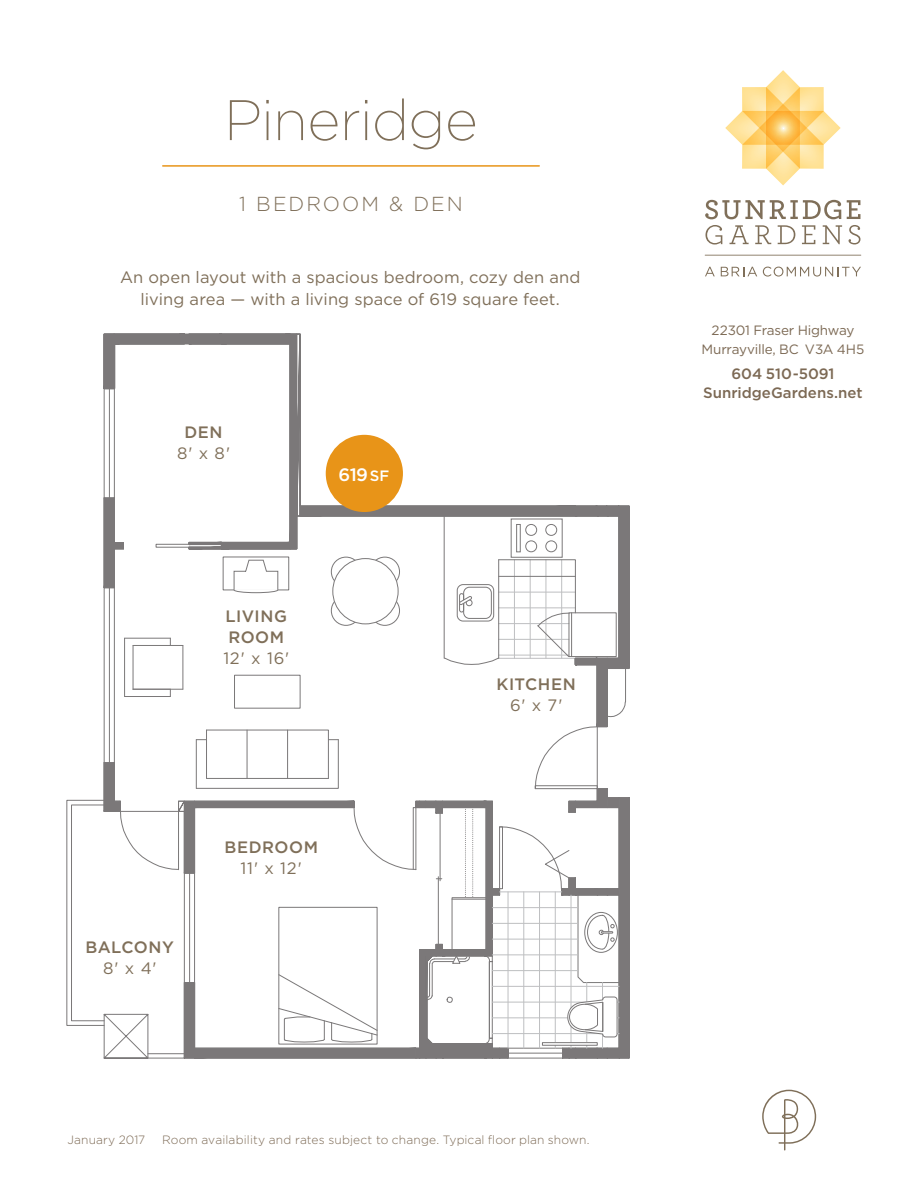
<style>
.page{position:relative;width:918px;height:1188px;background:#fff}
.page>*{position:absolute;margin:0;border:0;box-sizing:border-box;transform-origin:0 0}
.t1{font:200 57px "Gotham";letter-spacing:-.015em;color:#7f6f59}
.t2{font:300 20.25px "Gotham";letter-spacing:.1em;color:#7f6f59}
.t3{font:500 18px "Gotham";color:#fff}
.t4{font:16.5px/21.8px "Gotham";letter-spacing:.005em;color:#7f6f59;text-align:center}
.t5{font:500 16.5px/21px "Gotham";letter-spacing:.03em;color:#7f6f59}
.t6{font:500 15px/18.8px "Gotham";color:#7c6954;text-align:center}
.t7{font:13.5px/18.8px "Gotham";letter-spacing:-.015em;color:#7c6954;text-align:center}
.t8{font:300 12px "Gotham";letter-spacing:.01em;color:#7c6954}
.s1{font-size:15px}
</style>
<div class="page">
<svg style="left:762px;top:1090px;width:54px;height:60px"></svg>
<hr style="left:163px;top:165px;width:376px;height:2px;background:#e89418">
<svg style="left:725px;top:70px;width:116px;height:115px"></svg>
<svg style="left:705px;top:200px;width:136px;height:19px"></svg>
<svg style="left:847px;top:200px;width:13px;height:19px"></svg>
<svg style="left:705px;top:225px;width:17px;height:20px"></svg>
<svg style="left:730px;top:225px;width:19px;height:19px"></svg>
<svg style="left:755px;top:225px;width:16px;height:19px"></svg>
<svg style="left:778px;top:225px;width:17px;height:19px"></svg>
<svg style="left:802px;top:225px;width:13px;height:19px"></svg>
<svg style="left:823px;top:225px;width:19px;height:19px"></svg>
<svg style="left:849px;top:225px;width:11px;height:19px"></svg>
<svg style="left:705px;top:267px;width:10px;height:9px"></svg>
<svg style="left:721px;top:267px;width:36px;height:9px"></svg>
<svg style="left:763px;top:267px;width:98px;height:10px"></svg>
<hr style="left:705px;top:255px;width:156px;height:1px;background:#7f6f59">
<svg style="left:91px;top:333px;width:539px;height:726px"></svg>
<div style="left:545px;top:524px;width:12px;height:12px;border:1px solid #231f20;border-radius:50%"></div>
<div style="left:545px;top:540px;width:12px;height:12px;border:1px solid #231f20;border-radius:50%"></div>
<div style="left:525px;top:524px;width:12px;height:12px;border:1px solid #231f20;border-radius:50%"></div>
<div style="left:525px;top:540px;width:12px;height:12px;border:1px solid #231f20;border-radius:50%"></div>
<div style="left:326px;top:435px;width:77px;height:77px;background:#e89418;border-radius:50%"></div>
<h1 class="t1" style="left:224px;top:85px;width:256px">Pineridge</h1>
<p class="t2" style="left:239px;top:191px;width:225px">1 BEDROOM &amp; DEN</p>
<p class="t4" style="left:120px;top:266px;width:462px">An open layout with a spacious bedroom, cozy den and living area — with a living space of 619 square feet.</p>
<p class="t5" style="left:184px;top:421px;width:40px">DEN</p>
<p class="t4" style="left:177px;top:442px;width:55px">8' x 8'</p>
<p class="t3" style="left:339px;top:462px;width:52px">619 <span class="s1">SF</span></p>
<p class="t5" style="left:226px;top:605px;width:63px">LIVING<br>ROOM</p>
<p class="t4" style="left:223px;top:647px;width:67px">12' x 16'</p>
<p class="t5" style="left:86px;top:937px;width:90px">BALCONY</p>
<p class="t4" style="left:103px;top:957px;width:55px">8' x 4'</p>
<p class="t5" style="left:225px;top:836px;width:95px">BEDROOM</p>
<p class="t4" style="left:241px;top:857px;width:63px">11' x 12'</p>
<p class="t5" style="left:497px;top:674px;width:81px">KITCHEN</p>
<p class="t4" style="left:510px;top:694px;width:54px">6' x 7'</p>
<p class="t8" style="left:68px;top:1132px;width:79px">January 2017</p>
<p class="t8" style="left:162px;top:1132px;width:429px">Room availability and rates subject to change. Typical floor plan shown.</p>
<p class="t7" style="left:702px;top:320px;width:164px">22301 Fraser Highway<br>Murrayville, BC V3A 4H5</p>
<p class="t6" style="left:703px;top:364px;width:161px">604 510-5091<br>SunridgeGardens.net</p>
</div>
